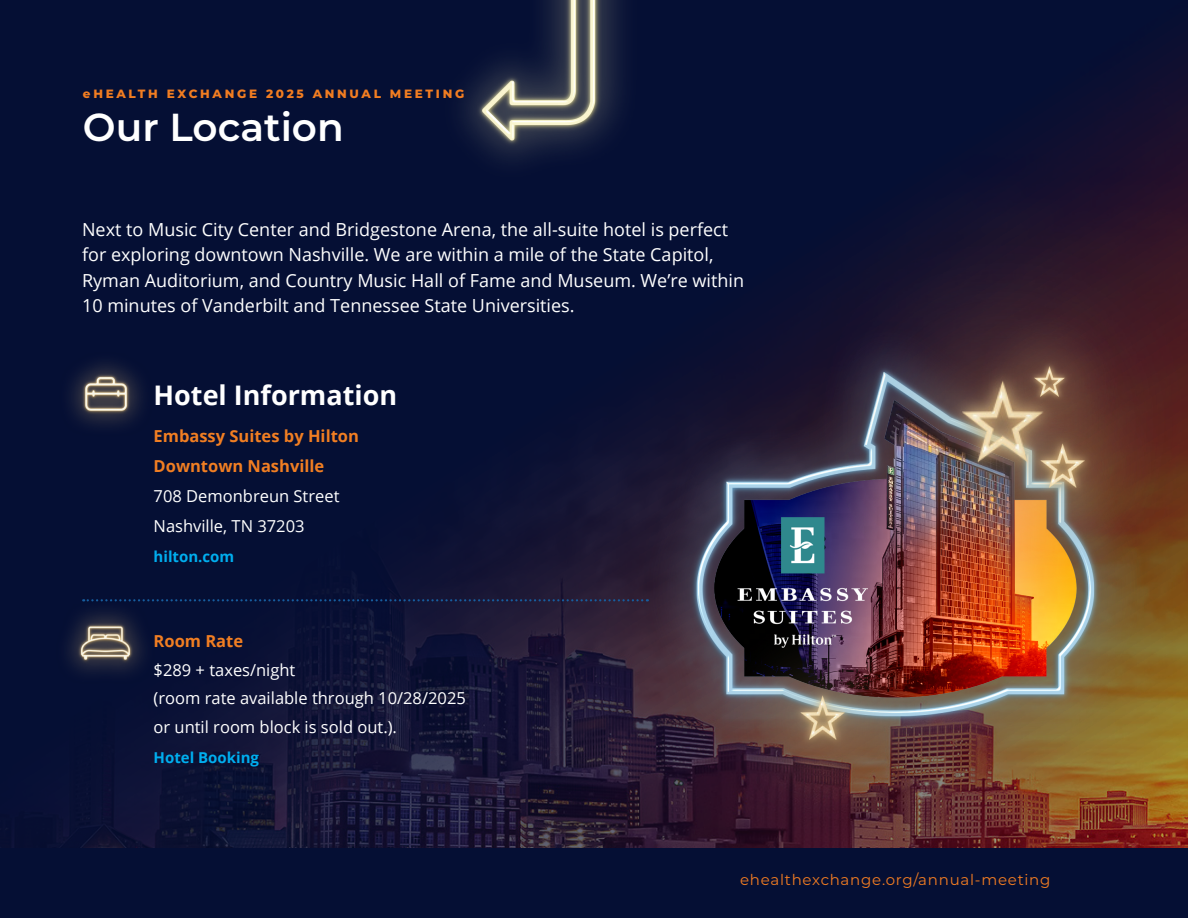
<style>
.page{position:relative;width:1188px;height:918px;background:#fff}
.page>*{position:absolute;margin:0;border:0;box-sizing:border-box;transform-origin:0 0}
.t1{font:600 39px "Montserrat";color:#fff}
.t2{font:700 27px "Open Sans";color:#fff}
.t3{font:18px/25.5px "Open Sans";color:#fff}
.t4{font:16.5px/28.5px "Open Sans";color:#fff}
.t5{font:700 16.5px/30px "Open Sans";color:#f17e22}
.t6{font:15px "Montserrat";letter-spacing:.05em;color:#f27c22}
.t7{font:700 15px "Open Sans";color:#00aeef}
.t8{font:800 12px "Montserrat";letter-spacing:.225em;color:#f27d21}
.s1{font-weight:400;color:#fff}
.s2{font-weight:700;color:#f17e22}
</style>
<div class="page">
<img style="left:0;top:0;width:1188px;height:848px">
<div style="left:0;top:848px;width:1188px;height:70px;background:#050f34"></div>
<img style="left:48px;top:342px;width:116px;height:109px">
<img style="left:48px;top:589px;width:116px;height:109px">
<img style="left:316px;top:0;width:445px;height:248px">
<img style="left:623px;top:292px;width:543px;height:471px">
<img style="left:801px;top:211px;width:387px;height:438px">
<img style="left:953px;top:350px;width:228px;height:239px">
<img style="left:713px;top:603px;width:228px;height:239px">
<img style="left:974px;top:302px;width:158px;height:165px">
<svg style="left:83px;top:599px;width:565px;height:2px"></svg>
<p class="t8" style="left:83px;top:85px;width:383px">eHEALTH EXCHANGE 2025 ANNUAL MEETING</p>
<p class="t1" style="left:83px;top:100px;width:262px">Our Location</p>
<p class="t3" style="left:82px;top:216px;width:664px">Next to Music City Center and Bridgestone Arena, the all-suite hotel is perfect for exploring downtown Nashville. We are within a mile of the State Capitol, Ryman Auditorium, and Country Music Hall of Fame and Museum. We’re within 10 minutes of Vanderbilt and Tennessee State Universities.</p>
<p class="t2" style="left:154px;top:377px;width:245px">Hotel Information</p>
<p class="t5" style="left:154px;top:421px;width:207px">Embassy Suites by Hilton<br>Downtown Nashville<br><span class="s1">708 Demonbreun Street<br>Nashville, TN 37203</span></p>
<p class="t7" style="left:154px;top:546px;width:82px">hilton.com</p>
<p class="t4" style="left:154px;top:627px;width:314px"><span class="s2">Room Rate<br></span>$289 + taxes/night<br>(room rate available through 10/28/2025 or until room block is sold out.).</p>
<p class="t7" style="left:154px;top:747px;width:107px">Hotel Booking</p>
<p class="t6" style="left:740px;top:869px;width:312px">ehealthexchange.org/annual-meeting</p>
</div>
